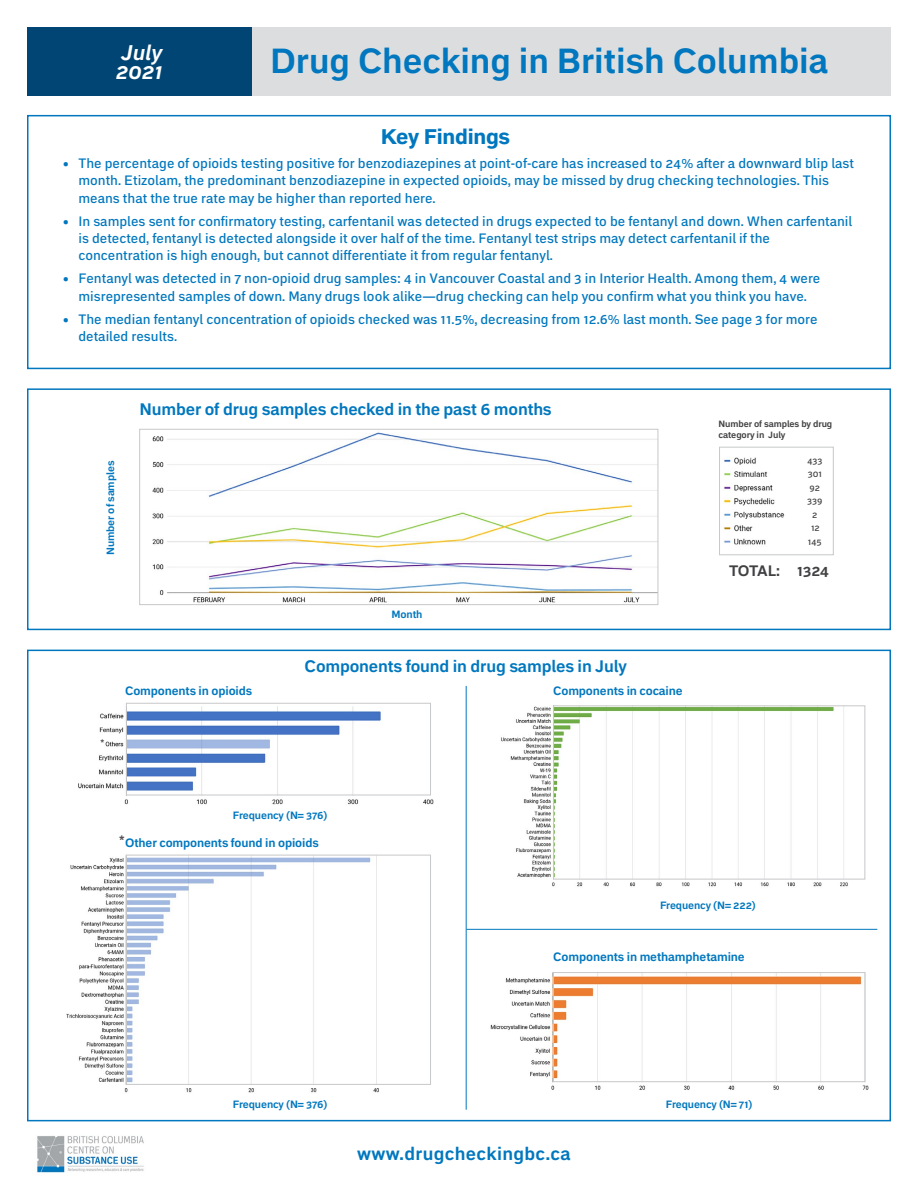
<style>
.page{position:relative;width:918px;height:1188px;background:#fff}
.page>*{position:absolute;margin:0;border:0;box-sizing:border-box;transform-origin:0 0}
.t1{font:700 34.5px "Embarcadero MVB Pro";color:#0077be}
.t2{font:700 expanded 21px "Embarcadero MVB Pro";letter-spacing:-.01em;color:#0077be}
.t3{font:italic 700 21px/19.5px "Embarcadero MVB Pro";color:#fff}
.t4{font:700 18px "Embarcadero MVB Pro";letter-spacing:.02em;color:#0077be}
.t5{font:700 16.5px "Embarcadero MVB Pro";letter-spacing:-.01em;color:#0077be}
.t6{font:700 15px "Embarcadero MVB Pro";letter-spacing:-.035em;color:#414042}
.t7{font:500 13.5px/17.2px "Embarcadero MVB Pro";color:#0077be}
.t8{font:500 13.5px "Embarcadero MVB Pro";color:#414042}
.t9{font:700 12px "Embarcadero MVB Pro";letter-spacing:-.01em;color:#0077be}
.t10{font:700 10.5px "Embarcadero MVB Pro";letter-spacing:-.01em;color:#0077be}
.t11{font:500 9.45px "Embarcadero MVB Pro";color:#414042}
.t12{font:700 9px/10.5px "Embarcadero MVB Pro";letter-spacing:-.01em;color:#414042}
.t13{font:500 9px/13.5px "Embarcadero MVB Pro";letter-spacing:-.01em;color:#414042;text-align:center}
</style>
<div class="page">
<img style="left:66px;top:854px;width:325px;height:239px">
<div style="left:126px;top:855px;width:305px;height:230px;border:1px solid #c7c8ca"></div>
<img style="left:78px;top:702px;width:356px;height:103px">
<img style="left:490px;top:972px;width:379px;height:118px">
<hr style="left:466px;top:686px;width:1px;height:424px;background:#0077be">
<hr style="left:467px;top:929px;width:410px;height:1px;background:#0077be">
<img style="left:152px;top:432px;width:504px;height:171px">
<div style="left:140px;top:429px;width:518px;height:176px;border:1px solid #c7c8ca"></div>
<img style="left:723px;top:457px;width:62px;height:88px">
<div style="left:719px;top:447px;width:115px;height:108px;border:1px solid #c7c8ca"></div>
<img style="left:501px;top:706px;width:365px;height:181px">
<div style="left:553px;top:706px;width:312px;height:173px;border:1px solid #c7c8ca"></div>
<div style="left:126px;top:703px;width:305px;height:92px;border:1px solid #c7c8ca"></div>
<div style="left:553px;top:972px;width:312px;height:110px;border:1px solid #c7c8ca"></div>
<div style="left:233px;top:27px;width:658px;height:69px;background:#dcddde"></div>
<div style="left:27px;top:27px;width:225px;height:69px;background:#004574"></div>
<img style="left:37px;top:1136px;width:107px;height:37px">
<div style="left:27px;top:115px;width:864px;height:254px;border:2px solid #0077be"></div>
<div style="left:27px;top:388px;width:864px;height:242px;border:2px solid #0077be"></div>
<h2 class="t3" style="left:116px;top:42px;width:48px">July<br>2021</h2>
<h1 class="t1" style="left:270px;top:36px;width:560px">Drug Checking in British Columbia</h1>
<h2 class="t2" style="left:381px;top:122px;width:131px">Key Findings</h2>
<p class="t7" style="left:78px;top:154px;width:777px;text-indent:-16px">• The percentage of opioids testing positive for benzodiazepines at point-of-care has increased to 24% after a downward blip last month. Etizolam, the predominant benzodiazepine in expected opioids, may be missed by drug checking technologies. This means that the true rate may be higher than reported here.</p>
<p class="t7" style="left:78px;top:212px;width:775px;text-indent:-16px">• In samples sent for confirmatory testing, carfentanil was detected in drugs expected to be fentanyl and down. When carfentanil is detected, fentanyl is detected alongside it over half of the time. Fentanyl test strips may detect carfentanil if the concentration is high enough, but cannot differentiate it from regular fentanyl.</p>
<p class="t7" style="left:63px;top:269px;width:759px;text-align:center">• Fentanyl was detected in 7 non-opioid drug samples: 4 in Vancouver Coastal and 3 in Interior Health. Among them, 4 were misrepresented samples of down. Many drugs look alike—drug checking can help you confirm what you think you have.</p>
<p class="t7" style="left:78px;top:310px;width:741px;text-indent:-16px">• The median fentanyl concentration of opioids checked was 11.5%, decreasing from 12.6% last month. See page 3 for more detailed results.</p>
<p class="t10" style="left:103px;top:555px;width:96px;rotate:-90deg">Number of samples</p>
<p class="t5" style="left:140px;top:397px;width:414px">Number of drug samples checked in the past 6 months</p>
<p class="t11" style="left:100px;top:736px;width:5px">*</p>
<p class="t9" style="left:125px;top:682px;width:129px">Components in opioids</p>
<p class="t10" style="left:391px;top:607px;width:33px">Month</p>
<p class="t5" style="left:305px;top:654px;width:324px">Components found in drug samples in July</p>
<p class="t9" style="left:553px;top:682px;width:131px">Components in cocaine</p>
<p class="t10" style="left:233px;top:808px;width:96px">Frequency (N= 376)</p>
<p class="t8" style="left:119px;top:831px;width:7px">*</p>
<p class="t9" style="left:125px;top:834px;width:195px">Other components found in opioids</p>
<p class="t12" style="left:719px;top:418px;width:115px">Number of samples by drug category in July</p>
<p class="t13" style="left:807px;top:453px;width:17px">433<br>301<br>92<br>339<br>2<br>12<br>145</p>
<p class="t6" style="left:729px;top:560px;width:102px">TOTAL: 1324</p>
<p class="t10" style="left:660px;top:898px;width:97px">Frequency (N= 222)</p>
<p class="t9" style="left:553px;top:948px;width:193px">Components in methamphetamine</p>
<p class="t10" style="left:233px;top:1097px;width:96px">Frequency (N= 376)</p>
<p class="t10" style="left:666px;top:1097px;width:88px">Frequency (N= 71)</p>
<h3 class="t4" style="left:357px;top:1141px;width:215px">www.drugcheckingbc.ca</h3>
</div>
